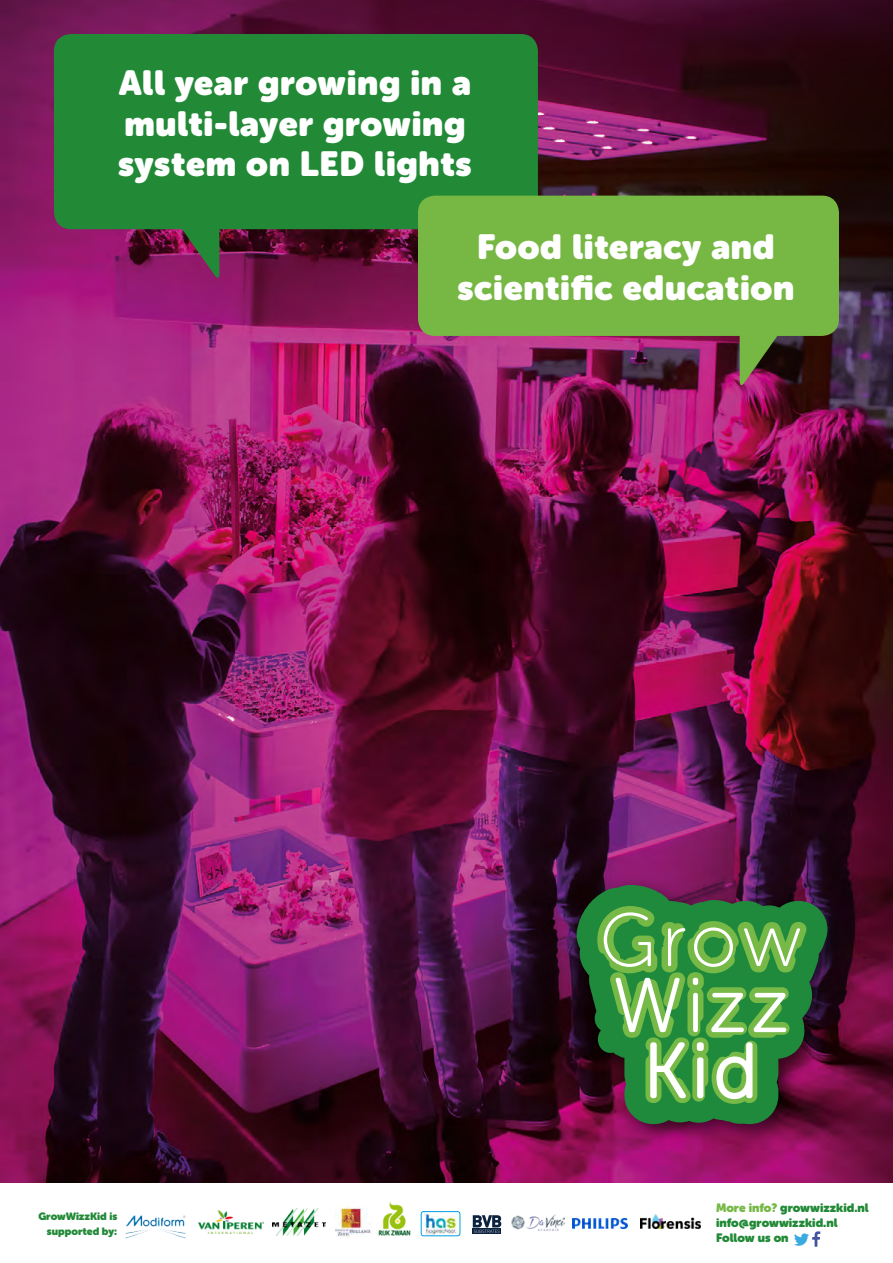
<style>
.page{position:relative;width:893px;height:1263px;background:#fff}
.page>*{position:absolute;margin:0;border:0;box-sizing:border-box;transform-origin:0 0}
.t1{font:34.5px/40.5px "Museo Sans Rounded";letter-spacing:.02em;color:#fff}
.t2{font:12px/15px "Museo Sans Rounded";color:#228a37}
.t3{font:10.5px/15px "Museo Sans Rounded";color:#228a37;text-align:right}
.s1{color:#75b947}
</style>
<div class="page">
<img style="left:0;top:0;width:893px;height:1183px">
<img style="left:561px;top:870px;width:295px;height:282px">
<svg style="left:576px;top:885px;width:251px;height:239px;background:#363a33"></svg>
<svg style="left:597px;top:906px;width:209px;height:198px;background:#5c9f58"></svg>
<div style="left:54px;top:34px;width:484px;height:195px;background:#228a37;border-radius:17px"></div>
<div style="left:418px;top:196px;width:421px;height:140px;background:#76b843;border-radius:17px"></div>
<svg style="left:177px;top:229px;width:42px;height:53px;background:#644953"></svg>
<svg style="left:740px;top:336px;width:42px;height:53px;background:#6a5b3f"></svg>
<img style="left:421px;top:1211px;width:39px;height:25px">
<div style="left:421px;top:1211px;width:39px;height:25px;border:1px solid #009fe3;border-radius:2px"></div>
<img style="left:273px;top:1208px;width:52px;height:27px">
<img style="left:378px;top:1202px;width:33px;height:34px">
<div style="left:473px;top:1229px;width:28px;height:5px;background:#0d223f"></div>
<svg style="left:473px;top:1215px;width:28px;height:18px"></svg>
<img style="left:641px;top:1215px;width:59px;height:14px">
<img style="left:512px;top:1214px;width:52px;height:17px">
<img style="left:125px;top:1215px;width:60px;height:23px">
<img style="left:573px;top:1219px;width:54px;height:10px">
<img style="left:199px;top:1210px;width:64px;height:23px">
<img style="left:335px;top:1207px;width:36px;height:30px">
<svg style="left:794px;top:1231px;width:26px;height:16px"></svg>
<p class="t1" style="left:118px;top:63px;width:355px">All year growing in a multi-layer growing system on LED lights</p>
<p class="t1" style="left:457px;top:227px;width:338px;text-align:center">Food literacy and scientific education</p>
<p class="t3" style="left:38px;top:1209px;width:80px">GrowWizzKid is supported by:</p>
<p class="t2" style="left:716px;top:1200px;width:154px"><span class="s1">More info?</span> growwizzkid.nl info@growwizzkid.nl<br>Follow us on</p>
</div>
